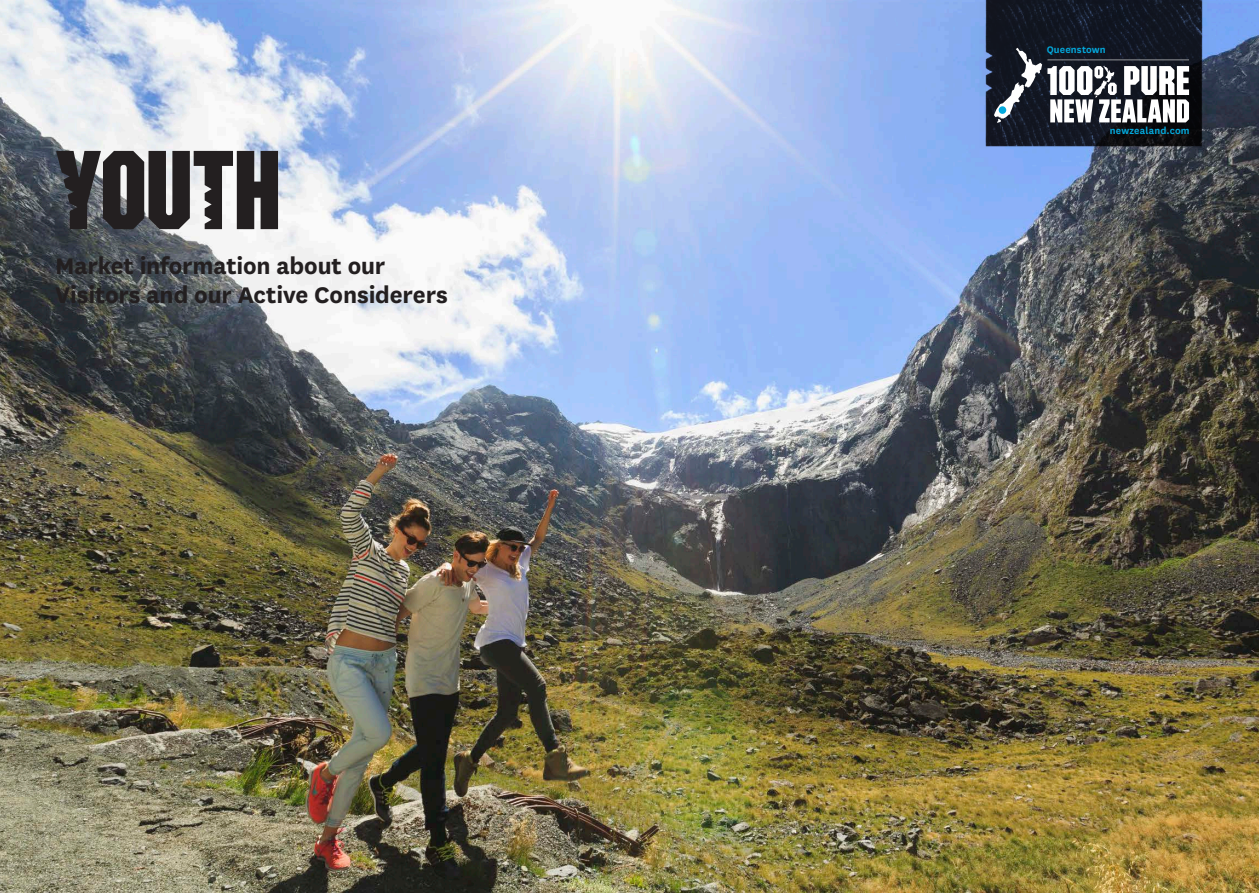
<style>
.page{position:relative;width:1259px;height:893px;background:#fff}
.page>*{position:absolute;margin:0;border:0;box-sizing:border-box;transform-origin:0 0}
.Heading_Pakati_72pt{font:105.75px "Pure Pakati";letter-spacing:-.015em;color:#231f20}
.Title_Page_subhead{font:700 26.4px/29.5px "National";letter-spacing:-.005em;color:#231f20}
.Bookmark_caption{font:600 11.1px "National";letter-spacing:.015em;color:#03aade}
</style>
<div class="page">
<img style="left:0;top:0;width:1259px;height:893px">
<img style="left:979px;top:0;width:229px;height:147px">
<svg style="left:994px;top:48px;width:195px;height:75px"></svg>
<div style="left:998px;top:106px;width:8px;height:8px;background:#03aade;border-radius:50%"></div>
<p class="Heading_Pakati_72pt" style="left:55px;top:151px;width:228px">youth</p>
<p class="Title_Page_subhead" style="left:55px;top:249px;width:394px">Market information about our<br>Visitors and our Active Considerers</p>
<p class="Bookmark_caption" style="left:1046px;top:42px;width:61px">Queenstown</p>
<p class="Bookmark_caption" style="left:1110px;top:123px;width:81px">newzealand.com</p>
</div>
